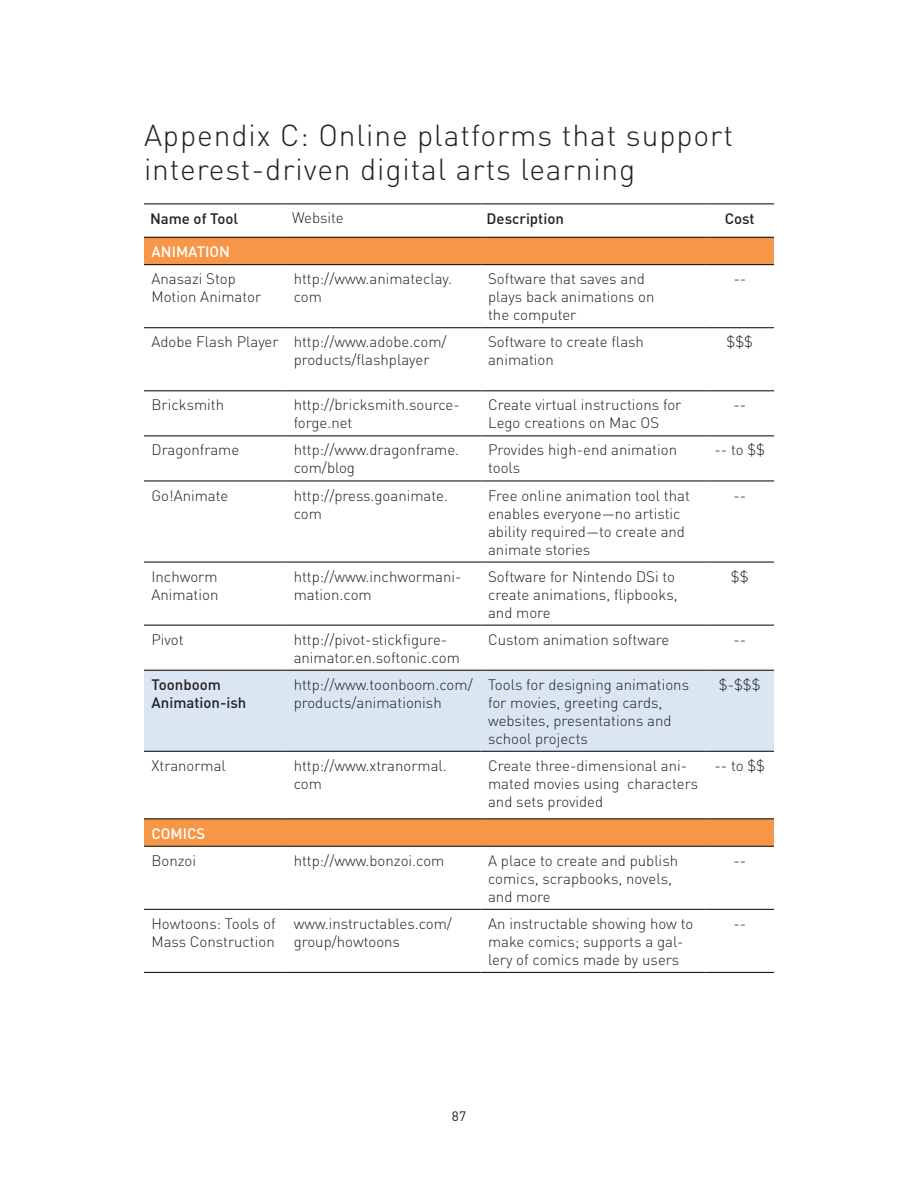
<style>
.page{position:relative;width:918px;height:1188px;background:#fff}
.page>*{position:absolute;margin:0;border:0;box-sizing:border-box;transform-origin:0 0}
.Chapter_Title_DIN_24{font:300 30px/34.5px "DIN";letter-spacing:.03em;color:#231f20}
.Appendix_chart_text{font:300 15px/18px "DIN";color:#231f20}
.Appendix_chart_text-2{font:500 15px/18px "DIN";color:#231f20}
.Appendix_chart_text-3{font:500 15px "DIN";color:#fff}
.t1{font:13.5px "DIN";color:#231f20}
</style>
<div class="page">
<svg style="left:144px;top:238px;width:630px;height:608px"></svg>
<div style="left:144px;top:671px;width:630px;height:80px;background:#dae6f1"></div>
<hr style="left:144px;top:204px;width:142px;height:1px;background:#000">
<hr style="left:286px;top:204px;width:195px;height:1px;background:#000">
<hr style="left:481px;top:204px;width:225px;height:1px;background:#000">
<hr style="left:706px;top:204px;width:68px;height:1px;background:#000">
<hr style="left:144px;top:237px;width:142px;height:1px;background:#000">
<hr style="left:286px;top:237px;width:195px;height:1px;background:#000">
<hr style="left:481px;top:237px;width:225px;height:1px;background:#000">
<hr style="left:706px;top:237px;width:68px;height:1px;background:#000">
<hr style="left:144px;top:264px;width:142px;height:1px;background:#000">
<hr style="left:286px;top:264px;width:195px;height:1px;background:#000">
<hr style="left:481px;top:264px;width:225px;height:1px;background:#000">
<hr style="left:706px;top:264px;width:68px;height:1px;background:#000">
<hr style="left:144px;top:327px;width:142px;height:1px;background:#000">
<hr style="left:286px;top:327px;width:195px;height:1px;background:#000">
<hr style="left:481px;top:327px;width:225px;height:1px;background:#000">
<hr style="left:706px;top:327px;width:68px;height:1px;background:#000">
<hr style="left:144px;top:391px;width:142px;height:1px;background:#000">
<hr style="left:286px;top:391px;width:195px;height:1px;background:#000">
<hr style="left:481px;top:391px;width:225px;height:1px;background:#000">
<hr style="left:706px;top:391px;width:68px;height:1px;background:#000">
<hr style="left:144px;top:436px;width:142px;height:1px;background:#000">
<hr style="left:286px;top:436px;width:195px;height:1px;background:#000">
<hr style="left:481px;top:436px;width:225px;height:1px;background:#000">
<hr style="left:706px;top:436px;width:68px;height:1px;background:#000">
<hr style="left:144px;top:481px;width:142px;height:1px;background:#000">
<hr style="left:286px;top:481px;width:195px;height:1px;background:#000">
<hr style="left:481px;top:481px;width:225px;height:1px;background:#000">
<hr style="left:706px;top:481px;width:68px;height:1px;background:#000">
<hr style="left:144px;top:562px;width:142px;height:1px;background:#000">
<hr style="left:286px;top:562px;width:195px;height:1px;background:#000">
<hr style="left:481px;top:562px;width:225px;height:1px;background:#000">
<hr style="left:706px;top:562px;width:68px;height:1px;background:#000">
<hr style="left:144px;top:625px;width:142px;height:1px;background:#000">
<hr style="left:286px;top:625px;width:195px;height:1px;background:#000">
<hr style="left:481px;top:625px;width:225px;height:1px;background:#000">
<hr style="left:706px;top:625px;width:68px;height:1px;background:#000">
<hr style="left:144px;top:670px;width:142px;height:1px;background:#000">
<hr style="left:286px;top:670px;width:195px;height:1px;background:#000">
<hr style="left:481px;top:670px;width:225px;height:1px;background:#000">
<hr style="left:706px;top:670px;width:68px;height:1px;background:#000">
<hr style="left:144px;top:751px;width:142px;height:1px;background:#000">
<hr style="left:286px;top:751px;width:195px;height:1px;background:#000">
<hr style="left:481px;top:751px;width:225px;height:1px;background:#000">
<hr style="left:706px;top:751px;width:68px;height:1px;background:#000">
<hr style="left:144px;top:819px;width:142px;height:1px;background:#000">
<hr style="left:286px;top:819px;width:195px;height:1px;background:#000">
<hr style="left:481px;top:819px;width:225px;height:1px;background:#000">
<hr style="left:706px;top:819px;width:68px;height:1px;background:#000">
<hr style="left:144px;top:846px;width:142px;height:1px;background:#000">
<hr style="left:286px;top:846px;width:195px;height:1px;background:#000">
<hr style="left:481px;top:846px;width:225px;height:1px;background:#000">
<hr style="left:706px;top:846px;width:68px;height:1px;background:#000">
<hr style="left:144px;top:909px;width:142px;height:1px;background:#000">
<hr style="left:286px;top:909px;width:195px;height:1px;background:#000">
<hr style="left:481px;top:909px;width:225px;height:1px;background:#000">
<hr style="left:706px;top:909px;width:68px;height:1px;background:#000">
<hr style="left:144px;top:972px;width:142px;height:1px;background:#000">
<hr style="left:286px;top:972px;width:195px;height:1px;background:#000">
<hr style="left:481px;top:972px;width:225px;height:1px;background:#000">
<hr style="left:706px;top:972px;width:68px;height:1px;background:#000">
<p class="Chapter_Title_DIN_24" style="left:144px;top:117px;width:591px">Appendix C: Online platforms that support interest-driven digital arts learning</p>
<p class="Appendix_chart_text-2" style="left:150px;top:209px;width:90px">Name of Tool</p>
<p class="Appendix_chart_text" style="left:292px;top:209px;width:53px">Website</p>
<p class="Appendix_chart_text-2" style="left:487px;top:209px;width:79px">Description</p>
<p class="Appendix_chart_text-2" style="left:725px;top:209px;width:31px">Cost</p>
<p class="Appendix_chart_text-3" style="left:152px;top:242px;width:80px">ANIMATION</p>
<p class="Appendix_chart_text" style="left:152px;top:270px;width:111px">Anasazi Stop<br>Motion Animator</p>
<p class="Appendix_chart_text" style="left:294px;top:270px;width:160px">http://www.animateclay. com</p>
<p class="Appendix_chart_text" style="left:488px;top:270px;width:168px">Software that saves and plays back animations on the computer</p>
<p class="Appendix_chart_text" style="left:733px;top:270px;width:14px">--</p>
<p class="Appendix_chart_text" style="left:152px;top:333px;width:129px">Adobe Flash Player</p>
<p class="Appendix_chart_text" style="left:294px;top:333px;width:154px">http://www.adobe.com/ products/flashplayer</p>
<p class="Appendix_chart_text" style="left:488px;top:333px;width:157px">Software to create flash animation</p>
<p class="Appendix_chart_text" style="left:727px;top:333px;width:28px">$$$</p>
<p class="Appendix_chart_text" style="left:152px;top:396px;width:74px">Bricksmith</p>
<p class="Appendix_chart_text" style="left:294px;top:396px;width:168px">http://bricksmith.source&shy;forge.net</p>
<p class="Appendix_chart_text" style="left:488px;top:396px;width:195px">Create virtual instructions for<br>Lego creations on Mac OS</p>
<p class="Appendix_chart_text" style="left:733px;top:396px;width:14px">--</p>
<p class="Appendix_chart_text" style="left:152px;top:441px;width:89px">Dragonframe</p>
<p class="Appendix_chart_text" style="left:294px;top:441px;width:167px">http://www.dragonframe. com/blog</p>
<p class="Appendix_chart_text" style="left:488px;top:441px;width:190px">Provides high-end animation tools</p>
<p class="Appendix_chart_text" style="left:714px;top:441px;width:52px">-- to $$</p>
<p class="Appendix_chart_text" style="left:152px;top:486px;width:78px">Go!Animate</p>
<p class="Appendix_chart_text" style="left:294px;top:486px;width:156px">http://press.goanimate. com</p>
<p class="Appendix_chart_text" style="left:488px;top:486px;width:203px">Free online animation tool that enables everyone—no artistic ability required—to create and animate stories</p>
<p class="Appendix_chart_text" style="left:733px;top:486px;width:14px">--</p>
<p class="Appendix_chart_text" style="left:152px;top:567px;width:68px">Inchworm<br>Animation</p>
<p class="Appendix_chart_text" style="left:294px;top:567px;width:169px">http://www.inchwormani&shy;mation.com</p>
<p class="Appendix_chart_text" style="left:488px;top:567px;width:191px">Software for Nintendo DSi to create animations, flipbooks, and more</p>
<p class="Appendix_chart_text" style="left:731px;top:567px;width:19px">$$</p>
<p class="Appendix_chart_text" style="left:152px;top:630px;width:34px">Pivot</p>
<p class="Appendix_chart_text" style="left:294px;top:630px;width:168px">http://pivot-stickfigure&shy;animator.en.softonic.com</p>
<p class="Appendix_chart_text" style="left:488px;top:630px;width:183px">Custom animation software</p>
<p class="Appendix_chart_text" style="left:733px;top:630px;width:14px">--</p>
<p class="Appendix_chart_text-2" style="left:152px;top:675px;width:96px">Toonboom<br>Animation-ish</p>
<p class="Appendix_chart_text" style="left:294px;top:675px;width:181px">http://www.toonboom.com/ products/animationish</p>
<p class="Appendix_chart_text" style="left:488px;top:675px;width:202px">Tools for designing animations for movies, greeting cards, websites, presentations and school projects</p>
<p class="Appendix_chart_text" style="left:719px;top:675px;width:43px">$-$$$</p>
<p class="Appendix_chart_text" style="left:152px;top:756px;width:76px">Xtranormal</p>
<p class="Appendix_chart_text" style="left:294px;top:756px;width:155px">http://www.xtranormal. com</p>
<p class="Appendix_chart_text" style="left:488px;top:756px;width:211px">Create three-dimensional ani&shy;mated movies using characters and sets provided</p>
<p class="Appendix_chart_text" style="left:714px;top:756px;width:52px">-- to $$</p>
<p class="Appendix_chart_text-3" style="left:152px;top:824px;width:55px">COMICS</p>
<p class="Appendix_chart_text" style="left:152px;top:851px;width:46px">Bonzoi</p>
<p class="Appendix_chart_text" style="left:294px;top:851px;width:152px">http://www.bonzoi.com</p>
<p class="Appendix_chart_text" style="left:488px;top:851px;width:192px">A place to create and publish comics, scrapbooks, novels, and more</p>
<p class="Appendix_chart_text" style="left:733px;top:851px;width:14px">--</p>
<p class="Appendix_chart_text" style="left:152px;top:914px;width:126px">Howtoons: Tools of<br>Mass Construction</p>
<p class="Appendix_chart_text" style="left:294px;top:914px;width:160px">www.instructables.com/ group/howtoons</p>
<p class="Appendix_chart_text" style="left:488px;top:914px;width:207px">An instructable showing how to make comics; supports a gal&shy;lery of comics made by users</p>
<p class="Appendix_chart_text" style="left:733px;top:914px;width:14px">--</p>
<p class="t1" style="left:452px;top:1108px;width:16px">87</p>
</div>
